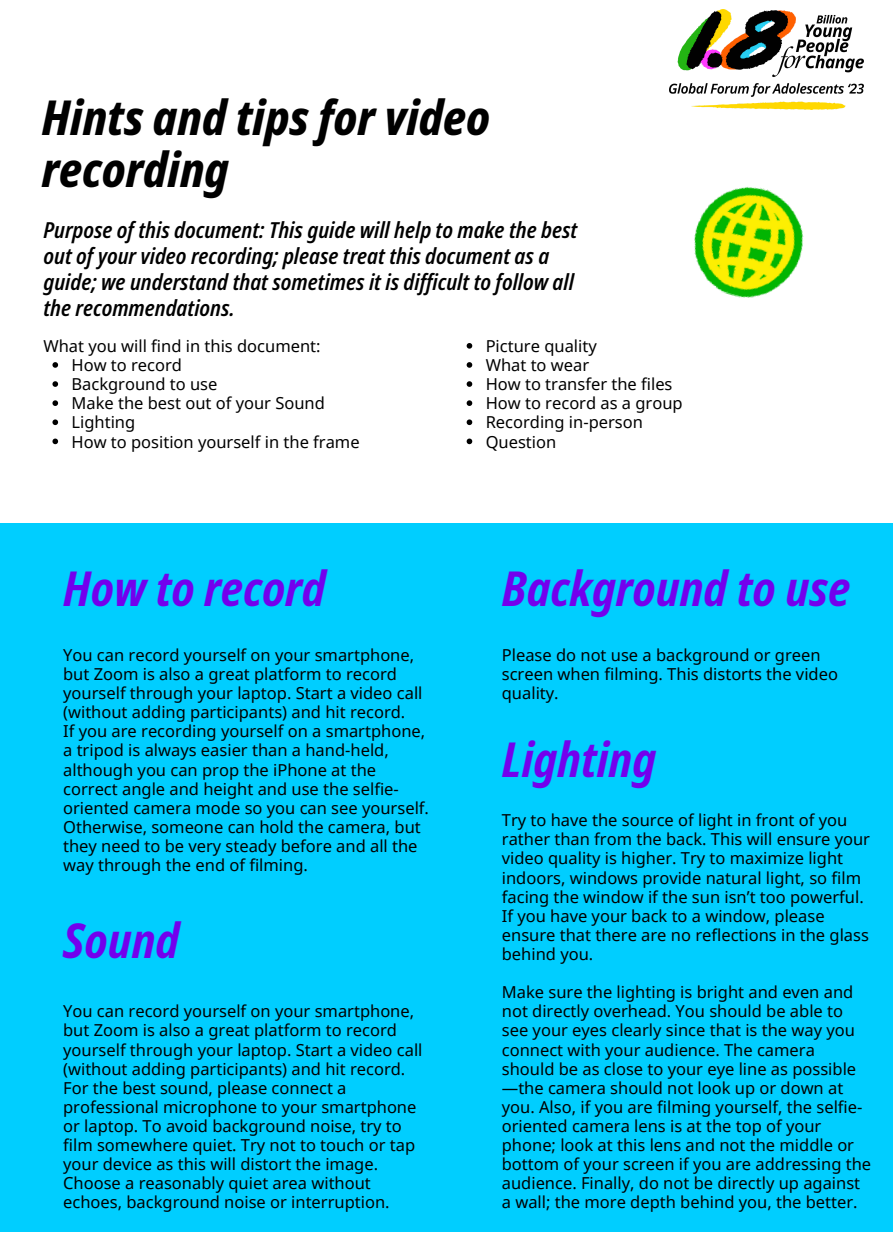
<style>
.page{position:relative;width:893px;height:1233px;background:#fff}
.page>*{position:absolute;margin:0;border:0;box-sizing:border-box;transform-origin:0 0}
.t1{font:italic 700 condensed 48px "Noto Sans";color:#7300ed}
.t2{font:italic 800 condensed 48px/51.8px "Noto Sans";color:#000}
.t3{font:italic 600 condensed 22.5px/25.8px "Noto Sans";color:#000}
.t4{font:16.5px/19px "Noto Sans";color:#000}
</style>
<div class="page">
<div style="left:0;top:523px;width:892px;height:709px;background:#00ceff"></div>
<img style="left:694px;top:187px;width:110px;height:111px">
<svg style="left:52px;top:362px;width:6px;height:6px"></svg>
<svg style="left:52px;top:381px;width:6px;height:6px"></svg>
<svg style="left:52px;top:400px;width:6px;height:6px"></svg>
<svg style="left:52px;top:419px;width:6px;height:6px"></svg>
<svg style="left:52px;top:439px;width:6px;height:5px"></svg>
<svg style="left:466px;top:343px;width:6px;height:6px"></svg>
<svg style="left:466px;top:362px;width:6px;height:6px"></svg>
<svg style="left:466px;top:381px;width:6px;height:6px"></svg>
<svg style="left:466px;top:400px;width:6px;height:6px"></svg>
<svg style="left:466px;top:419px;width:6px;height:6px"></svg>
<svg style="left:466px;top:439px;width:6px;height:5px"></svg>
<img style="left:669px;top:10px;width:194px;height:100px">
<p class="t2" style="left:42px;top:91px;width:449px">Hints and tips for video recording</p>
<p class="t3" style="left:43px;top:217px;width:535px">Purpose of this document: This guide will help to make the best out of your video recording; please treat this document as a guide; we understand that sometimes it is difficult to follow all the recommendations.</p>
<p class="t4" style="left:43px;top:336px;width:278px">What you will find in this document:</p>
<p class="t4" style="left:485px;top:336px;width:113px">Picture quality</p>
<p class="t4" style="left:485px;top:355px;width:105px">What to wear</p>
<p class="t4" style="left:485px;top:374px;width:188px">How to transfer the files</p>
<p class="t4" style="left:485px;top:393px;width:198px">How to record as a group</p>
<p class="t4" style="left:485px;top:413px;width:159px">Recording in-person</p>
<p class="t4" style="left:485px;top:432px;width:72px">Question</p>
<p class="t4" style="left:71px;top:355px;width:112px">How to record</p>
<p class="t4" style="left:71px;top:374px;width:147px">Background to use</p>
<p class="t4" style="left:71px;top:393px;width:255px">Make the best out of your Sound</p>
<p class="t4" style="left:71px;top:413px;width:65px">Lighting</p>
<p class="t4" style="left:71px;top:432px;width:290px">How to position yourself in the frame</p>
<p class="t1" style="left:63px;top:554px;width:264px">How to record</p>
<p class="t4" style="left:63px;top:645px;width:361px">You can record yourself on your smartphone, but Zoom is also a great platform to record yourself through your laptop. Start a video call (without adding participants) and hit record.</p>
<p class="t4" style="left:63px;top:721px;width:367px">If you are recording yourself on a smartphone, a tripod is always easier than a hand-held, although you can prop the iPhone at the correct angle and height and use the selfie&shy;oriented camera mode so you can see yourself.<br>Otherwise, someone can hold the camera, but they need to be very steady before and all the way through the end of filming.</p>
<p class="t1" style="left:63px;top:906px;width:118px">Sound</p>
<p class="t4" style="left:63px;top:1001px;width:361px">You can record yourself on your smartphone, but Zoom is also a great platform to record yourself through your laptop. Start a video call (without adding participants) and hit record.</p>
<p class="t4" style="left:63px;top:1078px;width:355px">For the best sound, please connect a professional microphone to your smartphone or laptop. To avoid background noise, try to film somewhere quiet. Try not to touch or tap your device as this will distort the image.</p>
<p class="t4" style="left:63px;top:1173px;width:328px">Choose a reasonably quiet area without echoes, background noise or interruption.</p>
<p class="t1" style="left:502px;top:554px;width:350px">Background to use</p>
<p class="t4" style="left:502px;top:645px;width:337px">Please do not use a background or green screen when filming. This distorts the video quality.</p>
<p class="t1" style="left:502px;top:726px;width:156px">Lighting</p>
<p class="t4" style="left:502px;top:810px;width:370px">Try to have the source of light in front of you rather than from the back. This will ensure your video quality is higher. Try to maximize light indoors, windows provide natural light, so film facing the window if the sun isn’t too powerful.<br>If you have your back to a window, please ensure that there are no reflections in the glass behind you.</p>
<p class="t4" style="left:502px;top:982px;width:371px">Make sure the lighting is bright and even and not directly overhead. You should be able to see your eyes clearly since that is the way you connect with your audience. The camera should be as close to your eye line as possible —the camera should not look up or down at you. Also, if you are filming yourself, the selfie&shy;oriented camera lens is at the top of your phone; look at this lens and not the middle or bottom of your screen if you are addressing the audience. Finally, do not be directly up against a wall; the more depth behind you, the better.</p>
</div>
